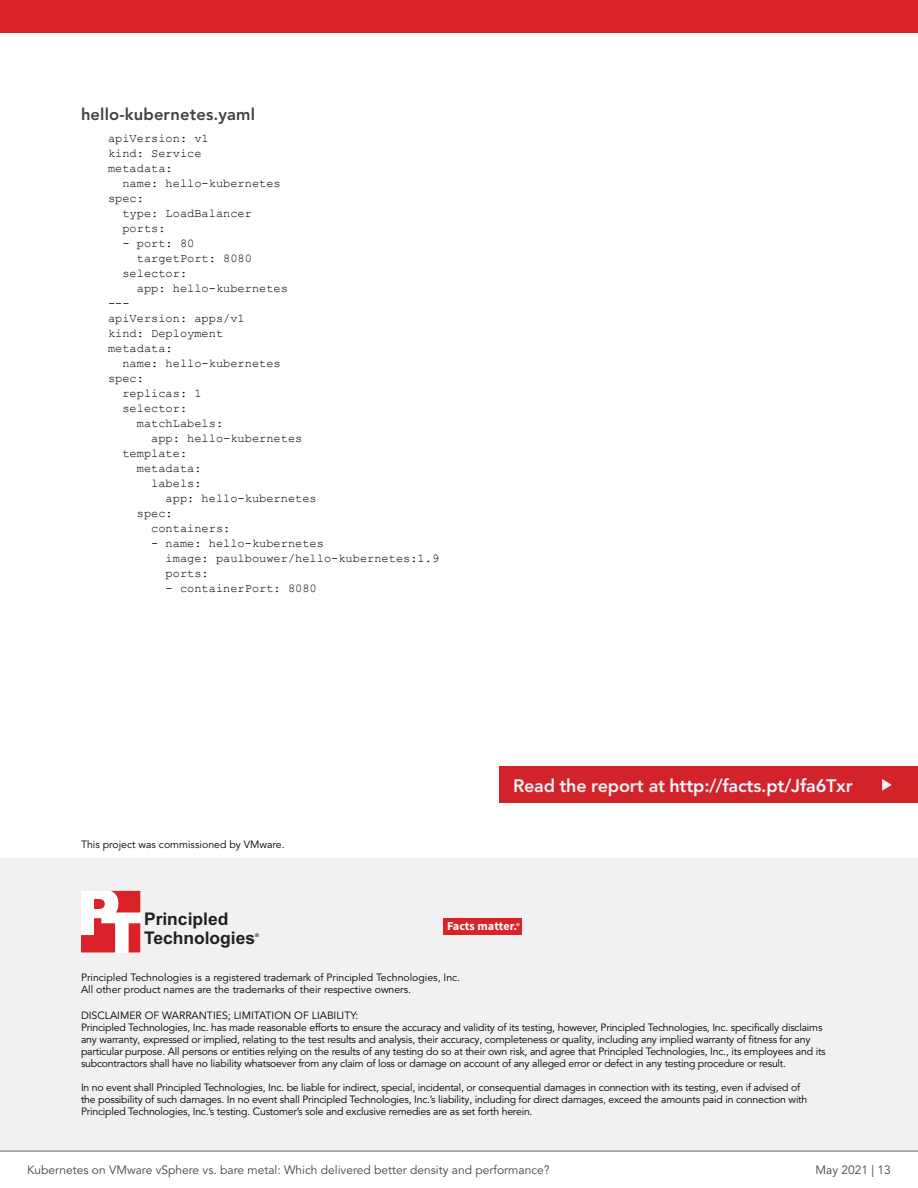
<style>
.page{position:relative;width:918px;height:1188px;background:#fff}
.page>*{position:absolute;margin:0;border:0;box-sizing:border-box;transform-origin:0 0}
.t1{font:800 18px "Avenir LT Pro";letter-spacing:-.01em;color:#f2f5fd}
.t2{font:700 17.4px/18.6px "Arial";color:#231f20}
.t3{font:800 16.5px "Avenir LT Pro";letter-spacing:.01em;color:#414042}
.t4{font:700 12.15px "Source Sans Pro";color:#fff}
.t5{font:12px/15px "Courier New";color:#000}
.t6{font:12px "Avenir LT Pro";color:#464547}
.t7{font:10.5px/12px "Avenir LT Pro";letter-spacing:-.02em;color:#000}
.t8{font:10.5px/12.6px "Avenir LT Pro";color:#000}
.t9{font:700 5.25px "Arial";color:#231f20}
.s1{color:#f1f1f2}
.s2{font-weight:600;font-size:8.55px}
</style>
<div class="page">
<div style="left:0;top:858px;width:918px;height:293px;background:#f1f1f2"></div>
<svg style="left:81px;top:891px;width:59px;height:62px"></svg>
<div style="left:444px;top:918px;width:78px;height:17px;background:#da2229"></div>
<div style="left:500px;top:766px;width:418px;height:37px;background:#d2232a"></div>
<svg style="left:882px;top:779px;width:10px;height:12px"></svg>
<hr style="left:0;top:1151px;width:918px;height:1px;background:#616264">
<div style="left:0;top:0;width:918px;height:32px;background:#da2128"></div>
<h3 class="t3" style="left:81px;top:105px;width:176px">hello-kubernetes.yaml</h3>
<p class="t5" style="left:108px;top:131px;width:102px">apiVersion: v1 kind: Service metadata:</p>
<p class="t5" style="left:122px;top:176px;width:160px">name: hello-kubernetes</p>
<p class="t5" style="left:108px;top:191px;width:37px">spec:</p>
<p class="t5" style="left:122px;top:206px;width:131px">type: LoadBalancer</p>
<p class="t5" style="left:122px;top:221px;width:45px">ports:</p>
<p class="t5" style="left:122px;top:236px;width:73px">- port: 80</p>
<p class="t5" style="left:137px;top:251px;width:117px">targetPort: 8080</p>
<p class="t5" style="left:122px;top:266px;width:66px">selector:</p>
<p class="t5" style="left:137px;top:281px;width:153px">app: hello-kubernetes</p>
<p class="t5" style="left:108px;top:296px;width:23px">---</p>
<p class="t5" style="left:108px;top:311px;width:138px">apiVersion: apps/v1</p>
<p class="t5" style="left:108px;top:326px;width:117px">kind: Deployment</p>
<p class="t5" style="left:108px;top:341px;width:66px">metadata:</p>
<p class="t5" style="left:122px;top:356px;width:160px">name: hello-kubernetes</p>
<p class="t5" style="left:108px;top:371px;width:37px">spec:</p>
<p class="t5" style="left:122px;top:386px;width:81px">replicas: 1</p>
<p class="t5" style="left:122px;top:401px;width:66px">selector:</p>
<p class="t5" style="left:137px;top:416px;width:88px">matchLabels:</p>
<p class="t5" style="left:151px;top:431px;width:153px">app: hello-kubernetes</p>
<p class="t5" style="left:122px;top:446px;width:66px">template:</p>
<p class="t5" style="left:137px;top:461px;width:66px">metadata:</p>
<p class="t5" style="left:151px;top:476px;width:52px">labels:</p>
<p class="t5" style="left:166px;top:491px;width:153px">app: hello-kubernetes</p>
<p class="t5" style="left:137px;top:506px;width:37px">spec:</p>
<p class="t5" style="left:151px;top:521px;width:81px">containers:</p>
<p class="t5" style="left:166px;top:536px;width:275px;text-indent:-14px">- name: hello-kubernetes<br>image: paulbouwer/hello-kubernetes:1.9 ports:</p>
<p class="t5" style="left:166px;top:581px;width:153px">- containerPort: 8080</p>
<p class="t8" style="left:81px;top:838px;width:205px">This project was commissioned by VMware.</p>
<h2 class="t2" style="left:144px;top:911px;width:113px">Principled<br>Technologies</h2>
<p class="t9" style="left:255px;top:932px;width:5px">®</p>
<h1 class="t1" style="left:513px;top:775px;width:341px"><span class="s1">Read the report at</span> http://facts.pt/Jfa6Txr</h1>
<p class="t4" style="left:447px;top:918px;width:74px">Facts matter.<span class="s2">®</span></p>
<p class="t8" style="left:81px;top:971px;width:381px">Principled Technologies is a registered trademark of Principled Technologies, Inc.<br>All other product names are the trademarks of their respective owners.</p>
<p class="t7" style="left:81px;top:1009px;width:746px">DISCLAIMER OF WARRANTIES; LIMITATION OF LIABILITY:<br>Principled Technologies, Inc. has made reasonable efforts to ensure the accuracy and validity of its testing, however, Principled Technologies, Inc. specifically disclaims any warranty, expressed or implied, relating to the test results and analysis, their accuracy, completeness or quality, including any implied warranty of fitness for any particular purpose. All persons or entities relying on the results of any testing do so at their own risk, and agree that Principled Technologies, Inc., its employees and its subcontractors shall have no liability whatsoever from any claim of loss or damage on account of any alleged error or defect in any testing procedure or result.</p>
<p class="t7" style="left:81px;top:1081px;width:728px">In no event shall Principled Technologies, Inc. be liable for indirect, special, incidental, or consequential damages in connection with its testing, even if advised of the possibility of such damages. In no event shall Principled Technologies, Inc.’s liability, including for direct damages, exceed the amounts paid in connection with<br>Principled Technologies, Inc.’s testing. Customer’s sole and exclusive remedies are as set forth herein.</p>
<p class="t6" style="left:27px;top:1163px;width:524px">Kubernetes on VMware vSphere vs. bare metal: Which delivered better density and performance?</p>
<p class="t6" style="left:816px;top:1163px;width:77px">May 2021 | 13</p>
</div>
